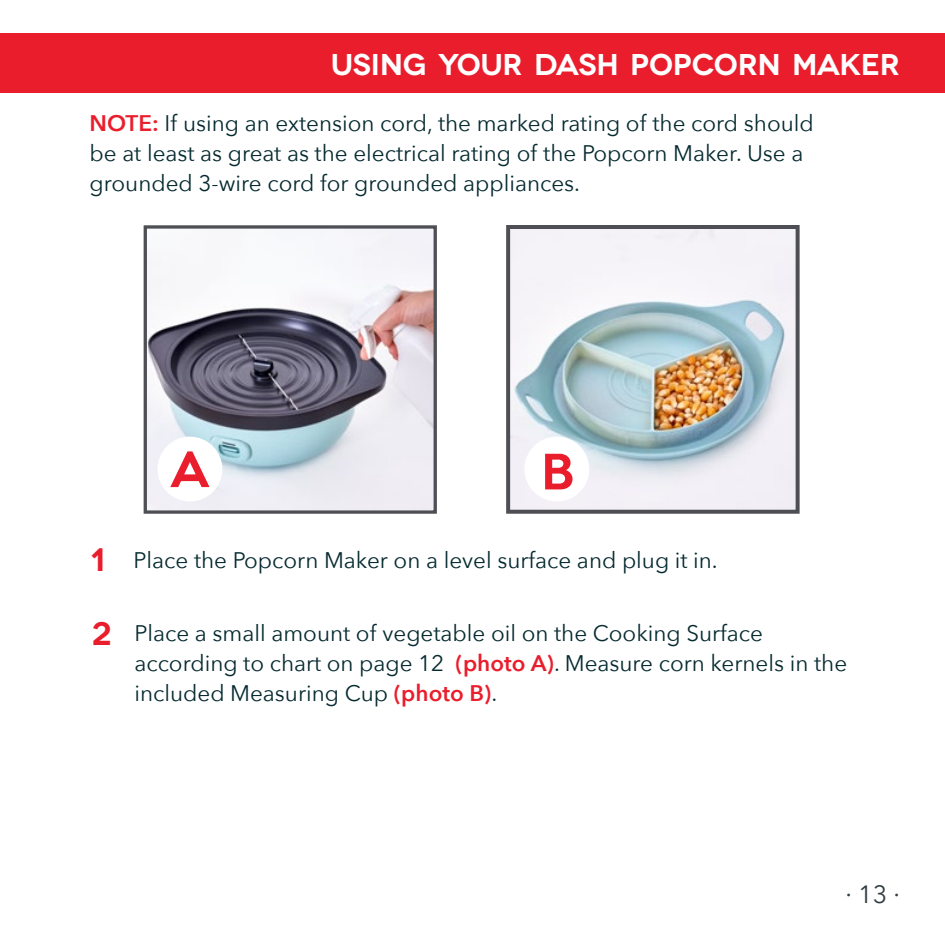
<style>
.page{position:relative;width:945px;height:945px;background:#fff}
.page>*{position:absolute;margin:0;border:0;box-sizing:border-box;transform-origin:0 0}
.t1{font:600 51px "Novecentowide";color:#ea1d2c}
.t2{font:600 32.5px "Novecentowide";color:#ea1d2c}
.t3{font:600 30px "Novecentowide";letter-spacing:-.01em;color:#fff}
.t4{font:25px "Avenir Next";color:#313c42}
.t5{font:22.5px/30px "Avenir Next";color:#052a30}
.s1{font-weight:600;color:#ea1d2c}
</style>
<div class="page">
<div style="left:0;top:34px;width:945px;height:59px;background:#ea1d2c"></div>
<img style="left:148px;top:229px;width:285px;height:281px">
<div style="left:144px;top:225px;width:293px;height:289px;border:3px solid #4d4f54"></div>
<img style="left:511px;top:230px;width:284px;height:279px">
<div style="left:506px;top:225px;width:294px;height:289px;border:4px solid #4d4f54"></div>
<div style="left:524px;top:437px;width:65px;height:65px;background:#fff;border-radius:50%"></div>
<div style="left:157px;top:437px;width:65px;height:65px;background:#fff;border-radius:50%"></div>
<h3 class="t3" style="left:331px;top:47px;width:571px">USING YOUR DASH POPCORN MAKER</h3>
<p class="t5" style="left:90px;top:108px;width:726px"><span class="s1">NOTE:</span> If using an extension cord, the marked rating of the cord should be at least as great as the electrical rating of the Popcorn Maker. Use a grounded 3-wire cord for grounded appliances.</p>
<h2 class="t2" style="left:90px;top:540px;width:16px">1</h2>
<h2 class="t2" style="left:91px;top:614px;width:22px">2</h2>
<h1 class="t1" style="left:170px;top:438px;width:41px">A</h1>
<h1 class="t1" style="left:541px;top:441px;width:35px">B</h1>
<p class="t5" style="left:134px;top:544px;width:586px">Place the Popcorn Maker on a level surface and plug it in.</p>
<p class="t5" style="left:134px;top:617px;width:714px">Place a small amount of vegetable oil on the Cooking Surface according to chart on page 12 <span class="s1">(photo A)</span>. Measure corn kernels in the included Measuring Cup <span class="s1">(photo B)</span>.</p>
<p class="t4" style="left:846px;top:873px;width:56px">∙ 13 ∙</p>
</div>
